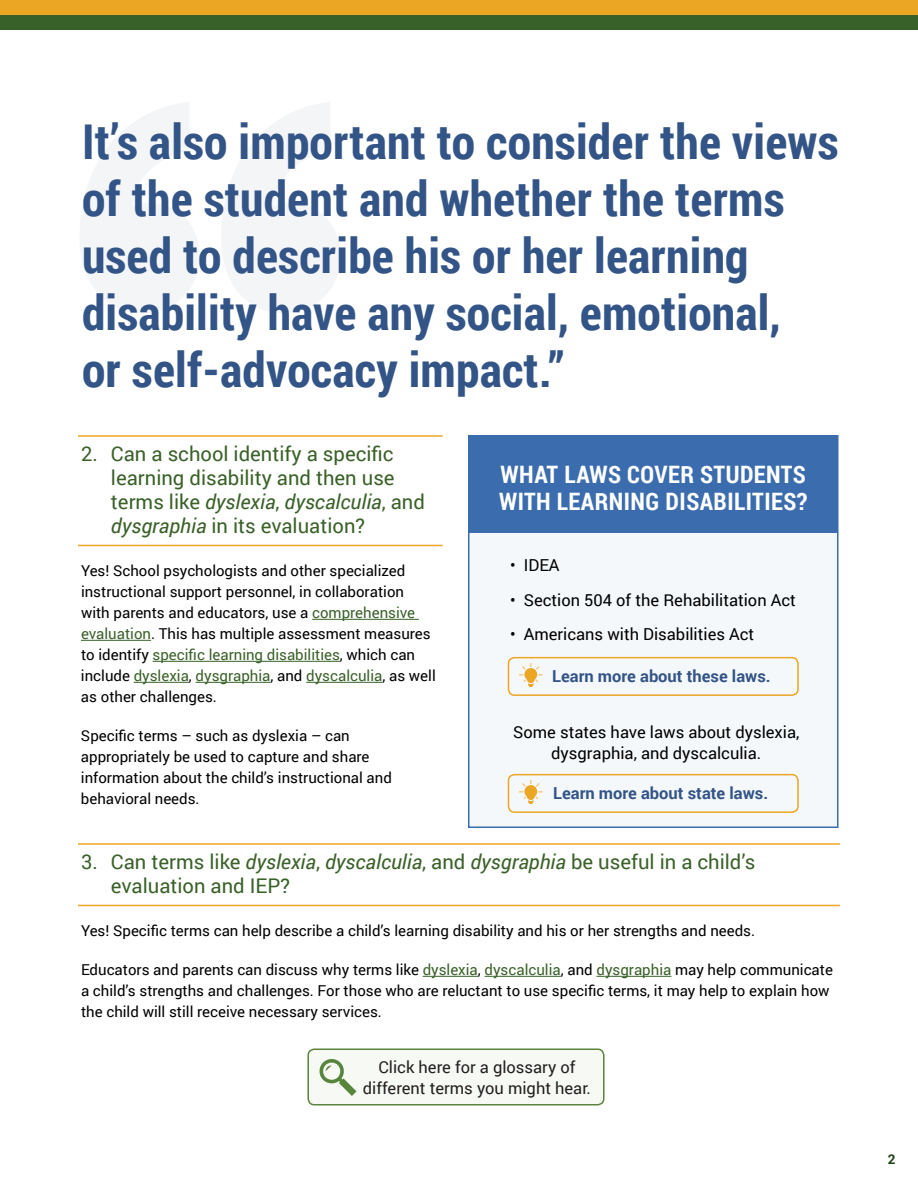
<style>
.page{position:relative;width:918px;height:1188px;background:#fff}
.page>*{position:absolute;margin:0;border:0;box-sizing:border-box;transform-origin:0 0}
.t1{font:700 48px/57px "Roboto Condensed";letter-spacing:.005em;color:#335486}
.t2{font:700 24px/27px "Roboto Condensed";letter-spacing:.02em;color:#fff}
.t3{font:20.25px/24px "Roboto";color:#396128}
.t4{font:16.5px/21px "Roboto";color:#000;text-align:center}
.t5{font:16.5px/21px "Roboto";color:#231f20;text-align:center}
.t6{font:700 16.5px "Roboto";color:#335486}
.t7{font:15px/21px "Roboto";color:#000}
.t8{font:700 13.5px "Roboto";color:#204313}
.s1{font-style:italic}
.s2{color:#396128}
</style>
<div class="page">
<div style="left:0;top:0;width:918px;height:15px;background:#eba623"></div>
<div style="left:0;top:15px;width:918px;height:15px;background:#386129"></div>
<div style="left:308px;top:1049px;width:296px;height:56px;background:#f7f9f5;border-radius:6px"></div>
<div style="left:308px;top:1048px;width:296px;height:58px;border:2px solid #59853d;border-radius:6px"></div>
<hr style="left:78px;top:435px;width:364px;height:2px;background:#eba624">
<hr style="left:78px;top:545px;width:364px;height:1px;background:#eba624">
<hr style="left:312px;top:619px;width:107px;height:1px;background:#396128">
<hr style="left:81px;top:640px;width:70px;height:1px;background:#396128">
<hr style="left:153px;top:661px;width:187px;height:1px;background:#396128">
<hr style="left:134px;top:682px;width:55px;height:1px;background:#396128">
<hr style="left:196px;top:682px;width:75px;height:1px;background:#396128">
<hr style="left:306px;top:682px;width:76px;height:1px;background:#396128">
<hr style="left:78px;top:843px;width:762px;height:2px;background:#eba624">
<hr style="left:78px;top:905px;width:762px;height:1px;background:#eba624">
<hr style="left:423px;top:976px;width:55px;height:1px;background:#396128">
<hr style="left:485px;top:976px;width:76px;height:1px;background:#396128">
<hr style="left:596px;top:976px;width:75px;height:1px;background:#396128">
<div style="left:469px;top:436px;width:369px;height:391px;background:#f5f8fb"></div>
<div style="left:470px;top:436px;width:367px;height:97px;background:#3b6dae"></div>
<div style="left:468px;top:435px;width:370px;height:393px;border:2px solid #3b6dae"></div>
<div style="left:508px;top:657px;width:291px;height:39px;border:2px solid #eba623;border-radius:6px"></div>
<div style="left:508px;top:774px;width:291px;height:39px;border:2px solid #eba623;border-radius:6px"></div>
<svg style="left:319px;top:1059px;width:38px;height:37px"></svg>
<svg style="left:519px;top:663px;width:24px;height:24px"></svg>
<svg style="left:519px;top:780px;width:24px;height:24px"></svg>
<svg style="left:80px;top:102px;width:260px;height:211px;fill:#f4f5f7"></svg>
<h1 class="t1" style="left:82px;top:111px;width:758px">It’s also important to consider the views of the student and whether the terms used to describe his or her learning disability have any social, emotional,<br>or self-advocacy impact.”</h1>
<h3 class="t3" style="left:111px;top:441px;width:315px;text-indent:-30px">2. Can a school identify a specific learning disability and then use terms like <span class="s1">dyslexia</span>, <span class="s1">dyscalculia</span>, and <span class="s1">dysgraphia</span> in its evaluation?</h3>
<p class="t7" style="left:81px;top:560px;width:356px">Yes! School psychologists and other specialized instructional support personnel, in collaboration with parents and educators, use a <span class="s2">comprehensive evaluation</span>. This has multiple assessment measures to identify <span class="s2">specific learning disabilities</span>, which can include <span class="s2">dyslexia</span>, <span class="s2">dysgraphia</span>, and <span class="s2">dyscalculia</span>, as well as other challenges.</p>
<p class="t7" style="left:81px;top:725px;width:312px">Specific terms – such as dyslexia – can appropriately be used to capture and share information about the child’s instructional and behavioral needs.</p>
<h2 class="t2" style="left:499px;top:460px;width:310px">WHAT LAWS COVER STUDENTS<br>WITH LEARNING DISABILITIES?</h2>
<p class="t4" style="left:510px;top:554px;width:51px">• IDEA</p>
<p class="t4" style="left:510px;top:589px;width:287px">• Section 504 of the Rehabilitation Act</p>
<p class="t4" style="left:510px;top:623px;width:246px">• Americans with Disabilities Act</p>
<p class="t6" style="left:552px;top:665px;width:220px">Learn more about these laws.</p>
<p class="t4" style="left:513px;top:721px;width:288px">Some states have laws about dyslexia, dysgraphia, and dyscalculia.</p>
<p class="t6" style="left:553px;top:782px;width:216px">Learn more about state laws.</p>
<h3 class="t3" style="left:111px;top:849px;width:646px;text-indent:-30px">3. Can terms like <span class="s1">dyslexia</span>, <span class="s1">dyscalculia</span>, and <span class="s1">dysgraphia</span> be useful in a child’s evaluation and IEP?</h3>
<p class="t7" style="left:81px;top:920px;width:676px">Yes! Specific terms can help describe a child’s learning disability and his or her strengths and needs.</p>
<p class="t7" style="left:81px;top:959px;width:754px">Educators and parents can discuss why terms like <span class="s2">dyslexia</span>, <span class="s2">dyscalculia</span>, and <span class="s2">dysgraphia</span> may help communicate a child’s strengths and challenges. For those who are reluctant to use specific terms, it may help to explain how the child will still receive necessary services.</p>
<p class="t5" style="left:363px;top:1056px;width:230px">Click here for a glossary of different terms you might hear.</p>
<p class="t8" style="left:888px;top:1149px;width:9px">2</p>
</div>
